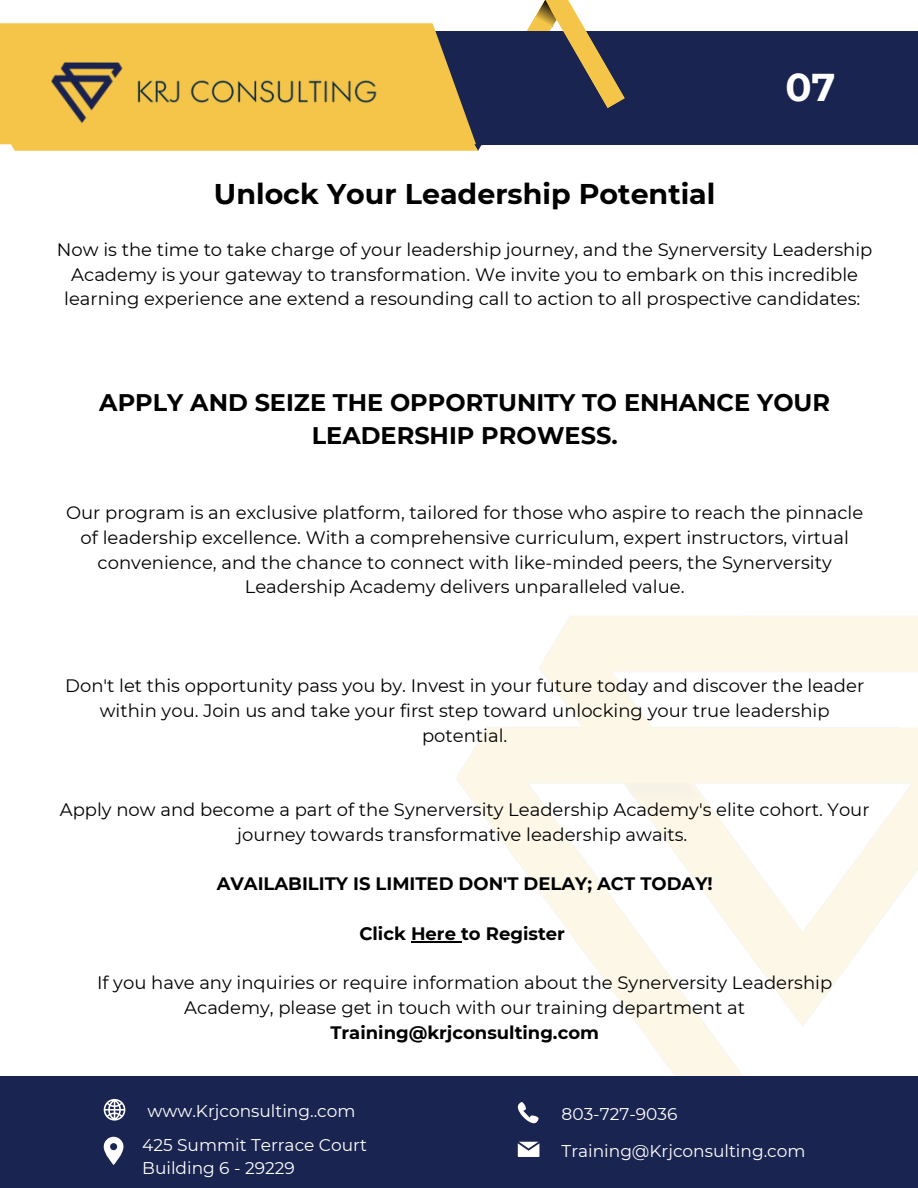
<style>
.page{position:relative;width:918px;height:1188px;background:#fff}
.page>*{position:absolute;margin:0;border:0;box-sizing:border-box;transform-origin:0 0}
.t1{font:700 38.7px "Montserrat";color:#fff}
.t2{font:700 28.5px "Montserrat";color:#000}
.t3{font:700 24px/32.7px "Montserrat";color:#000;text-align:center}
.t4{font:18px/24.8px "Montserrat";color:#000;text-align:center}
.t5{font:700 18px "Montserrat";color:#000}
.t6{font:16.95px "Montserrat";color:#fff}
.s1{font-weight:700}
</style>
<div class="page">
<div style="left:411px;top:31px;width:507px;height:113px;background:#1a2450"></div>
<svg style="left:7px;top:0;width:618px;height:151px"></svg>
<svg style="left:0;top:23px;width:476px;height:121px;fill:#f4c549"></svg>
<img style="left:445px;top:616px;width:473px;height:460px">
<div style="left:0;top:1076px;width:918px;height:112px;background:#1a2450"></div>
<svg style="left:104px;top:1099px;width:21px;height:21px"></svg>
<svg style="left:104px;top:1137px;width:20px;height:28px"></svg>
<svg style="left:518px;top:1142px;width:21px;height:15px"></svg>
<svg style="left:518px;top:1102px;width:21px;height:21px"></svg>
<img style="left:10px;top:0;width:401px;height:151px">
<hr style="left:411px;top:941px;width:50px;height:1px;background:#000">
<p class="t1" style="left:785px;top:63px;width:52px">07</p>
<p class="t2" style="left:214px;top:177px;width:503px">Unlock Your Leadership Potential</p>
<p class="t4" style="left:57px;top:237px;width:817px">Now is the time to take charge of your leadership journey, and the Synerversity Leadership<br>Academy is your gateway to transformation. We invite you to embark on this incredible learning experience ane extend a resounding call to action to all prospective candidates:</p>
<p class="t3" style="left:99px;top:386px;width:732px">APPLY AND SEIZE THE OPPORTUNITY TO ENHANCE YOUR<br>LEADERSHIP PROWESS.</p>
<p class="t4" style="left:66px;top:500px;width:799px">Our program is an exclusive platform, tailored for those who aspire to reach the pinnacle of leadership excellence. With a comprehensive curriculum, expert instructors, virtual convenience, and the chance to connect with like-minded peers, the Synerversity Leadership Academy delivers unparalleled value.</p>
<p class="t4" style="left:65px;top:674px;width:801px">Don't let this opportunity pass you by. Invest in your future today and discover the leader within you. Join us and take your first step toward unlocking your true leadership potential.</p>
<p class="t4" style="left:60px;top:797px;width:811px">Apply now and become a part of the Synerversity Leadership Academy's elite cohort. Your journey towards transformative leadership awaits.</p>
<p class="t5" style="left:217px;top:873px;width:498px">AVAILABILITY IS LIMITED DON'T DELAY; ACT TODAY!</p>
<p class="t5" style="left:359px;top:922px;width:207px">Click Here to Register</p>
<p class="t4" style="left:97px;top:971px;width:737px">If you have any inquiries or require information about the Synerversity Leadership<br>Academy, please get in touch with our training department at<br><span class="s1">Training@krjconsulting.com</span></p>
<p class="t6" style="left:148px;top:1101px;width:209px">www.Krjconsulting..com</p>
<p class="t6" style="left:562px;top:1104px;width:117px">803-727-9036</p>
<p class="t6" style="left:142px;top:1134px;width:226px">425 Summit Terrace Court</p>
<p class="t6" style="left:142px;top:1158px;width:154px">Building 6 - 29229</p>
<p class="t6" style="left:196px;top:1101px;width:164px">reallygreatsite.com</p>
<p class="t6" style="left:562px;top:1104px;width:123px">+123-456-7890</p>
<p class="t6" style="left:148px;top:1140px;width:222px">123 Anywhere St., Any City</p>
<p class="t6" style="left:562px;top:1141px;width:245px">Training@Krjconsulting.com</p>
<p class="t6" style="left:562px;top:1141px;width:224px">hello@reallygreatsite.com</p>
</div>
